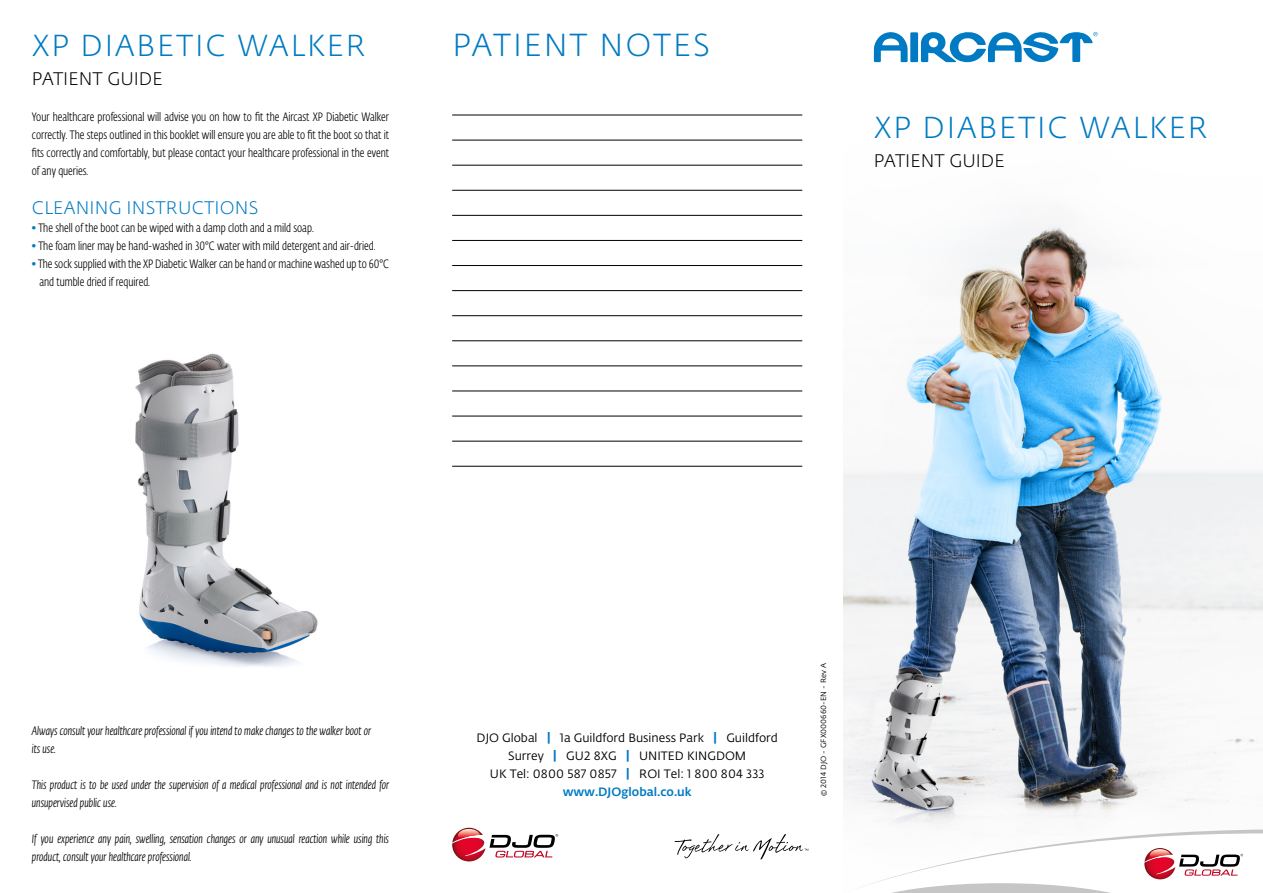
<style>
.page{position:relative;width:1263px;height:893px;background:#fff}
.page>*{position:absolute;margin:0;border:0;box-sizing:border-box;transform-origin:0 0}
.t1{font:300 31.5px "Fedra Sans Alt Pro";letter-spacing:.06em;color:#007ac2}
.t2{font:300 30px "Fedra Sans Alt Pro";letter-spacing:.06em;color:#007ac2}
.t3{font:300 18px "Fedra Sans Alt Pro";color:#000}
.t4{font:300 18px "Fedra Sans Alt Pro";letter-spacing:.01em;color:#007ac2}
.t5{font:300 12px/18px "Fe Sa Cond Alt Pro";color:#000;text-align:justify}
.t6{font:italic 300 12px/18px "Fe Sa Cond Alt Pro";color:#000}
.t7{font:12px "Fedra Sans Alt Pro";color:#000}
.t8{font:500 12px "Fedra Sans Alt Pro";color:#007ac2}
.t9{font:7.5px "Fedra Sans Alt Pro";letter-spacing:.01em;color:#000}
.s1{color:#007ac2}
.s2{font-weight:700;color:#007ac2}
</style>
<div class="page">
<img style="left:844px;top:49px;width:419px;height:776px">
<img style="left:135px;top:353px;width:183px;height:314px">
<hr style="left:452px;top:115px;width:350px;height:1px;background:#000">
<hr style="left:452px;top:140px;width:350px;height:1px;background:#000">
<hr style="left:452px;top:165px;width:350px;height:1px;background:#000">
<hr style="left:452px;top:190px;width:350px;height:1px;background:#000">
<hr style="left:452px;top:215px;width:350px;height:1px;background:#000">
<hr style="left:452px;top:240px;width:350px;height:1px;background:#000">
<hr style="left:452px;top:265px;width:350px;height:1px;background:#000">
<hr style="left:452px;top:290px;width:350px;height:1px;background:#000">
<hr style="left:452px;top:315px;width:350px;height:1px;background:#000">
<hr style="left:452px;top:341px;width:350px;height:1px;background:#000">
<hr style="left:452px;top:366px;width:350px;height:1px;background:#000">
<hr style="left:452px;top:391px;width:350px;height:1px;background:#000">
<hr style="left:452px;top:416px;width:350px;height:1px;background:#000">
<hr style="left:452px;top:441px;width:350px;height:1px;background:#000">
<hr style="left:452px;top:466px;width:350px;height:1px;background:#000">
<svg style="left:874px;top:31px;width:224px;height:38px"></svg>
<svg style="left:452px;top:828px;width:106px;height:33px"></svg>
<svg style="left:675px;top:829px;width:588px;height:64px"></svg>
<p class="t2" style="left:32px;top:26px;width:336px">XP DIABETIC WALKER</p>
<p class="t3" style="left:32px;top:67px;width:132px">PATIENT GUIDE</p>
<p class="t5" style="left:32px;top:108px;width:359px">Your healthcare professional will advise you on how to fit the Aircast XP Diabetic Walker correctly. The steps outlined in this booklet will ensure you are able to fit the boot so that it fits correctly and comfortably, but please contact your healthcare professional in the event of any queries.</p>
<p class="t4" style="left:32px;top:196px;width:228px">CLEANING INSTRUCTIONS</p>
<p class="t5" style="left:32px;top:219px;width:283px"><span class="s1">•</span> The shell of the boot can be wiped with a damp cloth and a mild soap.</p>
<p class="t5" style="left:32px;top:237px;width:345px"><span class="s1">•</span> The foam liner may be hand-washed in 30°C water with mild detergent and air-dried.</p>
<p class="t5" style="left:32px;top:255px;width:359px"><span class="s1">•</span> The sock supplied with the XP Diabetic Walker can be hand or machine washed up to 60°C</p>
<p class="t5" style="left:39px;top:273px;width:112px">and tumble dried if required.</p>
<p class="t1" style="left:452px;top:24px;width:259px">PATIENT NOTES</p>
<p class="t2" style="left:874px;top:108px;width:336px">XP DIABETIC WALKER</p>
<p class="t3" style="left:874px;top:148px;width:132px">PATIENT GUIDE</p>
<p class="t6" style="left:32px;top:722px;width:341px">Always consult your healthcare professional if you intend to make changes to the walker boot or</p>
<p class="t6" style="left:32px;top:740px;width:26px">its use.</p>
<p class="t6" style="left:32px;top:776px;width:359px">This product is to be used under the supervision of a medical professional and is not intended for unsupervised public use.</p>
<p class="t6" style="left:32px;top:830px;width:359px">If you experience any pain, swelling, sensation changes or any unusual reaction while using this product, consult your healthcare professional.</p>
<p class="t7" style="left:477px;top:729px;width:303px">DJO Global <span class="s2">|</span> 1a Guildford Business Park <span class="s2">|</span> Guildford</p>
<p class="t7" style="left:508px;top:747px;width:240px">Surrey <span class="s2">|</span> GU2 8XG <span class="s2">|</span> UNITED KINGDOM</p>
<p class="t7" style="left:490px;top:765px;width:276px">UK Tel: 0800 587 0857 <span class="s2">|</span> ROI Tel: 1 800 804 333</p>
<p class="t8" style="left:563px;top:782px;width:131px">www.DJOglobal.co.uk</p>
<p class="t9" style="left:818px;top:796px;width:134px;rotate:-90deg">© 2014 DJO - GFX000660-EN - Rev A</p>
</div>
